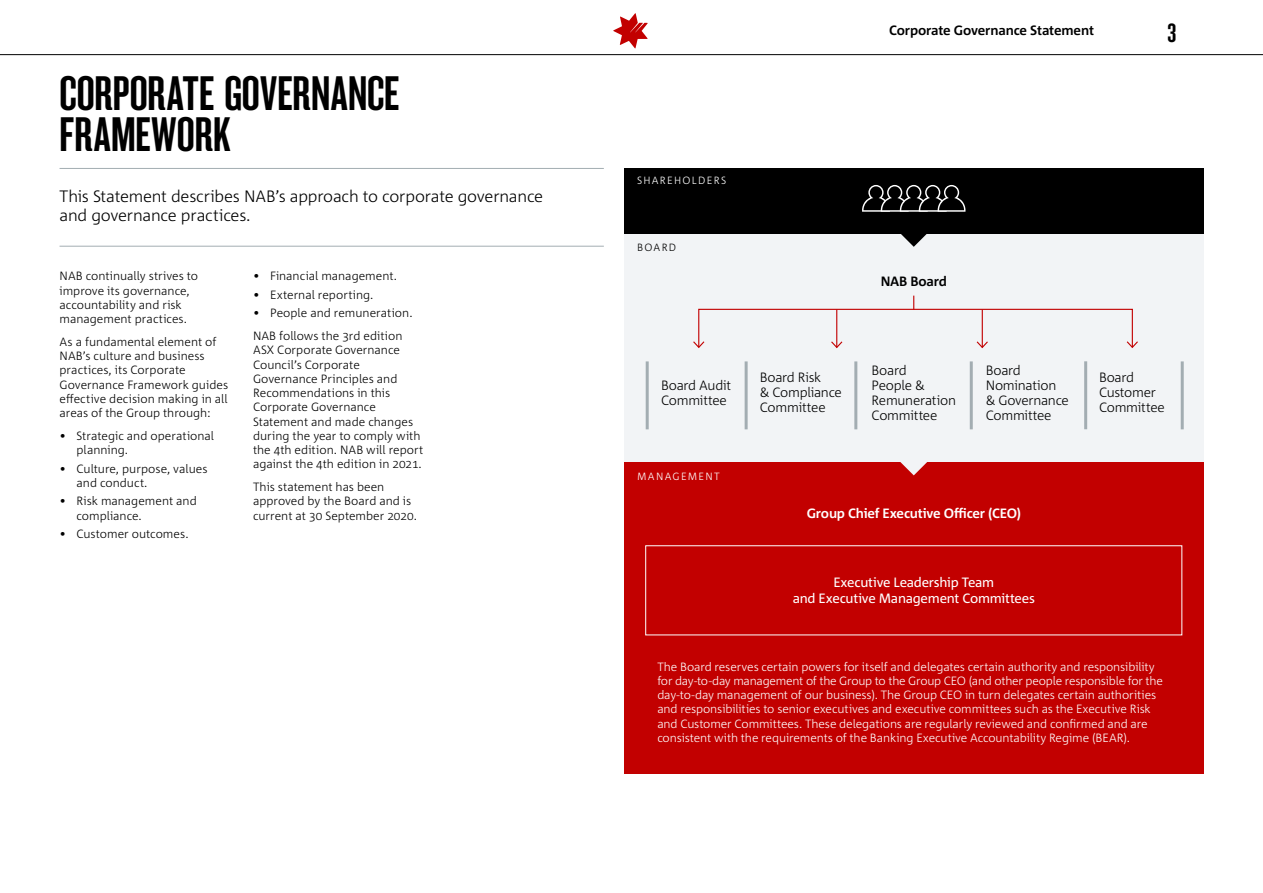
<style>
.page{position:relative;width:1263px;height:893px;background:#fff}
.page>*{position:absolute;margin:0;border:0;box-sizing:border-box;transform-origin:0 0}
._1_0_Page_Title{font:45px/40.5px "NAB Impact";color:#000}
.t1{font:24.45px "NAB Impact";color:#000}
._1_1_Introduction_Bl{font:300 16.5px/19.5px "Corpid C1";letter-spacing:-.015em;color:#000}
.Body_Bold_White_2017{font:300 13.5px/15px "Corpid C1";letter-spacing:-.02em;color:#000}
.Body_Bold_White_Cent{font:13.5px/15.8px "Corpid C1";letter-spacing:-.02em;color:#fff;text-align:center}
.Body_Bold_Centred{font:700 13.5px "Corpid C1";letter-spacing:-.015em;color:#000}
.Body_Bold_White_Cent-2{font:700 13.5px "Corpid C1";letter-spacing:-.015em;color:#fff}
._3_0_Body_Light{font:300 12px/14.2px "Corpid C1";color:#000}
.Table_Reg_White_Smal{font:300 12px/14.2px "Corpid C1";letter-spacing:-.01em;color:#fff}
._5_0_Table_Head{font:300 10.5px "Corpid C1";letter-spacing:.125em;color:#fff}
._5_0_Table_Head-2{font:300 10.5px "Corpid C1";letter-spacing:.12em;color:#000}
</style>
<div class="page">
<hr style="left:60px;top:246px;width:544px;height:1px;background:#a3adb2">
<hr style="left:60px;top:168px;width:544px;height:1px;background:#a3adb2">
<div style="left:624px;top:169px;width:579px;height:65px;background:#000"></div>
<div style="left:624px;top:234px;width:579px;height:246px;background:#f2f4f6"></div>
<div style="left:624px;top:462px;width:579px;height:311px;background:#c20000"></div>
<hr style="left:745px;top:361px;width:3px;height:68px;background:#a3adb2">
<hr style="left:646px;top:361px;width:3px;height:68px;background:#a3adb2">
<hr style="left:1181px;top:361px;width:3px;height:68px;background:#a3adb2">
<hr style="left:854px;top:361px;width:3px;height:68px;background:#a3adb2">
<hr style="left:970px;top:361px;width:3px;height:68px;background:#a3adb2">
<hr style="left:1084px;top:361px;width:3px;height:68px;background:#a3adb2">
<svg style="left:913px;top:296px;width:1px;height:13px"></svg>
<hr style="left:836px;top:310px;width:1px;height:37px;background:#c20000">
<svg style="left:831px;top:340px;width:12px;height:9px"></svg>
<hr style="left:982px;top:310px;width:1px;height:37px;background:#c20000">
<svg style="left:976px;top:340px;width:12px;height:9px"></svg>
<div style="left:698px;top:309px;width:435px;height:39px;border:1px solid #c20000"></div>
<svg style="left:1125px;top:340px;width:13px;height:8px"></svg>
<svg style="left:693px;top:340px;width:12px;height:8px"></svg>
<svg style="left:862px;top:185px;width:103px;height:62px"></svg>
<svg style="left:900px;top:462px;width:27px;height:13px"></svg>
<svg style="left:613px;top:13px;width:35px;height:35px"></svg>
<hr style="left:0;top:54px;width:1263px;height:1px;background:#000">
<p class="_1_0_Page_Title" style="left:60px;top:77px;width:341px">CORPORATE GOVERNANCE<br>FRAMEWORK</p>
<p class="_1_1_Introduction_Bl" style="left:60px;top:186px;width:485px">This Statement describes NAB’s approach to corporate governance and governance practices.</p>
<p class="_3_0_Body_Light" style="left:60px;top:269px;width:140px">NAB continually strives to improve its governance, accountability and risk management practices.</p>
<p class="_3_0_Body_Light" style="left:60px;top:334px;width:170px">As a fundamental element of<br>NAB’s culture and business practices, its Corporate<br>Governance Framework guides effective decision making in all areas of the Group through:</p>
<p class="_3_0_Body_Light" style="left:77px;top:428px;width:139px;text-indent:-17px">• Strategic and operational planning.</p>
<p class="_3_0_Body_Light" style="left:77px;top:461px;width:132px;text-indent:-17px">• Culture, purpose, values and conduct.</p>
<p class="_3_0_Body_Light" style="left:77px;top:494px;width:122px;text-indent:-17px">• Risk management and compliance.</p>
<p class="_3_0_Body_Light" style="left:60px;top:526px;width:131px">• Customer outcomes.</p>
<p class="_3_0_Body_Light" style="left:253px;top:269px;width:145px">• Financial management.</p>
<p class="_3_0_Body_Light" style="left:253px;top:287px;width:122px">• External reporting.</p>
<p class="_3_0_Body_Light" style="left:253px;top:306px;width:161px">• People and remuneration.</p>
<p class="_3_0_Body_Light" style="left:253px;top:328px;width:172px">NAB follows the 3rd edition<br>ASX Corporate Governance<br>Council’s Corporate<br>Governance Principles and<br>Recommendations in this<br>Corporate Governance<br>Statement and made changes during the year to comply with the 4th edition. NAB will report against the 4th edition in 2021.</p>
<p class="_3_0_Body_Light" style="left:253px;top:479px;width:165px">This statement has been approved by the Board and is current at 30 September 2020.</p>
<p class="_5_0_Table_Head" style="left:637px;top:174px;width:91px">SHAREHOLDERS</p>
<p class="_5_0_Table_Head-2" style="left:637px;top:241px;width:41px">BOARD</p>
<p class="Body_Bold_Centred" style="left:889px;top:22px;width:206px">Corporate Governance Statement</p>
<h2 class="t1" style="left:1167px;top:23px;width:10px">3</h2>
<p class="Body_Bold_Centred" style="left:881px;top:273px;width:68px">NAB Board</p>
<p class="Body_Bold_White_2017" style="left:872px;top:362px;width:86px">Board<br>People &amp;<br>Remuneration<br>Committee</p>
<p class="Body_Bold_White_2017" style="left:986px;top:362px;width:85px">Board<br>Nomination &amp; Governance<br>Committee</p>
<p class="Body_Bold_White_2017" style="left:661px;top:377px;width:72px">Board Audit<br>Committee</p>
<p class="Body_Bold_White_2017" style="left:760px;top:369px;width:84px">Board Risk<br>&amp; Compliance<br>Committee</p>
<p class="Body_Bold_White_2017" style="left:1099px;top:369px;width:67px">Board<br>Customer<br>Committee</p>
<p class="_5_0_Table_Head" style="left:637px;top:470px;width:84px">MANAGEMENT</p>
<p class="Body_Bold_White_Cent-2" style="left:807px;top:505px;width:216px">Group Chief Executive Officer (CEO)</p>
<p class="Body_Bold_White_Cent" style="left:793px;top:574px;width:244px">Executive Leadership Team<br>and Executive Management Committees</p>
<p class="Table_Reg_White_Smal" style="left:657px;top:659px;width:507px">The Board reserves certain powers for itself and delegates certain authority and responsibility for day-to-day management of the Group to the Group CEO (and other people responsible for the day-to-day management of our business). The Group CEO in turn delegates certain authorities and responsibilities to senior executives and executive committees such as the Executive Risk and Customer Committees. These delegations are regularly reviewed and confirmed and are consistent with the requirements of the Banking Executive Accountability Regime (BEAR).</p>
</div>
